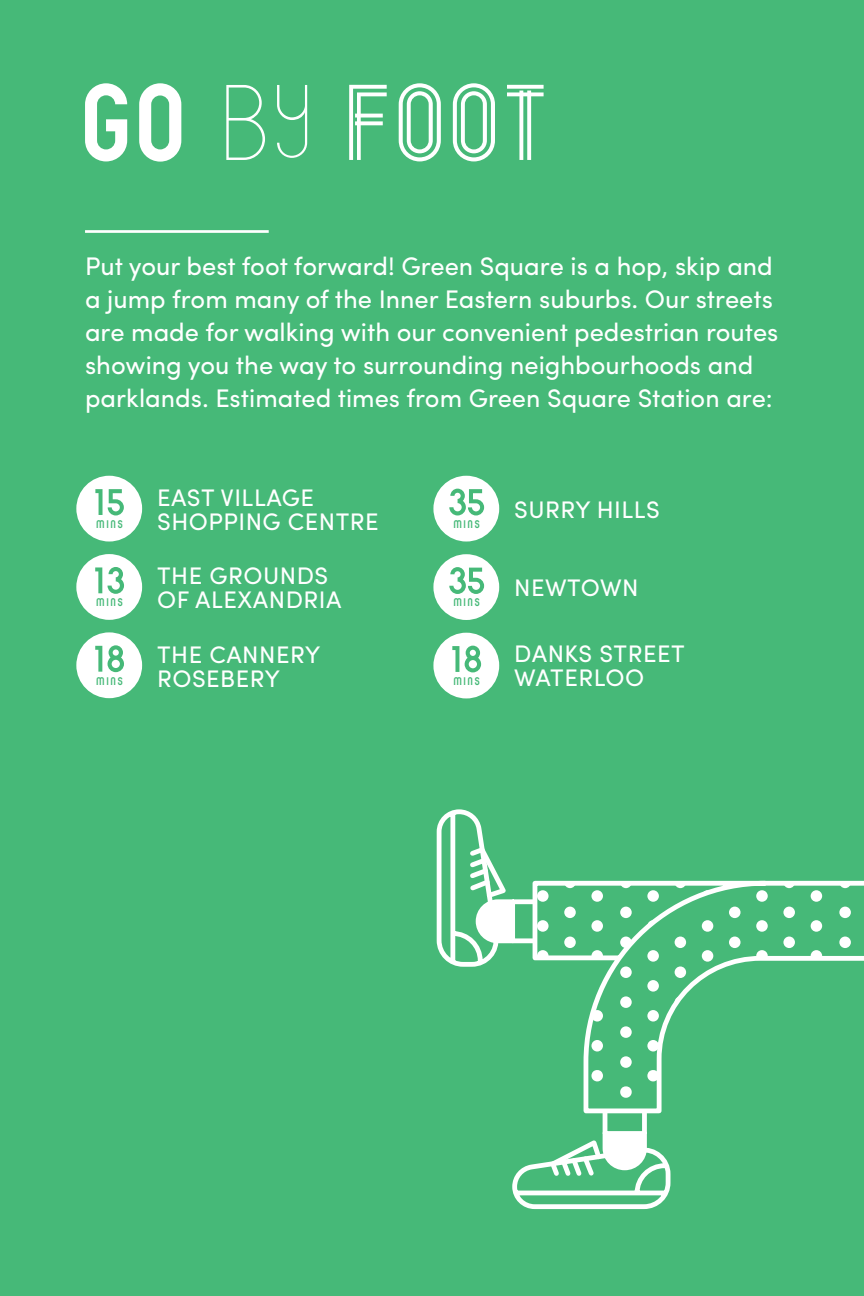
<style>
.page{position:relative;width:864px;height:1296px;background:#46b978}
.page>*{position:absolute;margin:0;border:0;box-sizing:border-box;transform-origin:0 0}
.t1{font:150px "Borough Manhattan";color:#fff}
.t2{font:51.6px "Borough Brooklyn V.2";letter-spacing:.02em;color:#46b978}
.t3{font:25.5px/33px "Sofia Pro";color:#fff}
.t4{font:24px/24px "Sofia Pro";letter-spacing:.02em;color:#fff}
.t5{font:15.6px "Borough Brooklyn V.2";letter-spacing:.1em;color:#46b978}
.s1{font-family:"Borough Brooklyn V.2"}
.s2{font-family:"Borough Long Island V.2 Borough"}
</style>
<div class="page">
<svg style="left:436px;top:809px;width:48px;height:158px"></svg>
<svg style="left:466px;top:844px;width:44px;height:123px"></svg>
<svg style="left:510px;top:880px;width:354px;height:330px"></svg>
<div style="left:76px;top:476px;width:66px;height:66px;background:#fff;border-radius:50%"></div>
<div style="left:433px;top:476px;width:66px;height:66px;background:#fff;border-radius:50%"></div>
<div style="left:76px;top:554px;width:66px;height:66px;background:#fff;border-radius:50%"></div>
<div style="left:433px;top:554px;width:66px;height:66px;background:#fff;border-radius:50%"></div>
<div style="left:76px;top:632px;width:66px;height:66px;background:#fff;border-radius:50%"></div>
<hr style="left:85px;top:230px;width:184px;height:3px;background:#fff">
<div style="left:433px;top:633px;width:66px;height:65px;background:#fff;border-radius:50%"></div>
<h1 class="t1" style="left:79px;top:20px;width:472px"><span class="s1">GO</span> <span class="s2">BY</span> FOOT</h1>
<p class="t3" style="left:85px;top:248px;width:695px">Put your best foot forward! Green Square is a hop, skip and a jump from many of the Inner Eastern suburbs. Our streets are made for walking with our convenient pedestrian routes showing you the way to surrounding neighbourhoods and parklands. Estimated times from Green Square Station are:</p>
<h2 class="t2" style="left:93px;top:467px;width:34px">15</h2>
<p class="t5" style="left:96px;top:513px;width:28px">MINS</p>
<h2 class="t2" style="left:93px;top:545px;width:34px">13</h2>
<p class="t5" style="left:96px;top:592px;width:28px">MINS</p>
<h2 class="t2" style="left:93px;top:624px;width:34px">18</h2>
<p class="t5" style="left:96px;top:670px;width:28px">MINS</p>
<h2 class="t2" style="left:447px;top:467px;width:40px">35</h2>
<p class="t5" style="left:453px;top:513px;width:28px">MINS</p>
<p class="t4" style="left:157px;top:484px;width:223px">EAST VILLAGE<br>SHOPPING CENTRE</p>
<p class="t4" style="left:157px;top:562px;width:186px">THE GROUNDS<br>OF ALEXANDRIA</p>
<p class="t4" style="left:157px;top:641px;width:165px">THE CANNERY<br>ROSEBERY</p>
<p class="t4" style="left:514px;top:640px;width:172px">DANKS STREET<br>WATERLOO</p>
<p class="t4" style="left:514px;top:496px;width:147px">SURRY HILLS</p>
<h2 class="t2" style="left:447px;top:545px;width:40px">35</h2>
<p class="t5" style="left:453px;top:592px;width:28px">MINS</p>
<p class="t4" style="left:514px;top:574px;width:126px">NEWTOWN</p>
<h2 class="t2" style="left:450px;top:624px;width:34px">18</h2>
<p class="t5" style="left:453px;top:670px;width:28px">MINS</p>
</div>
